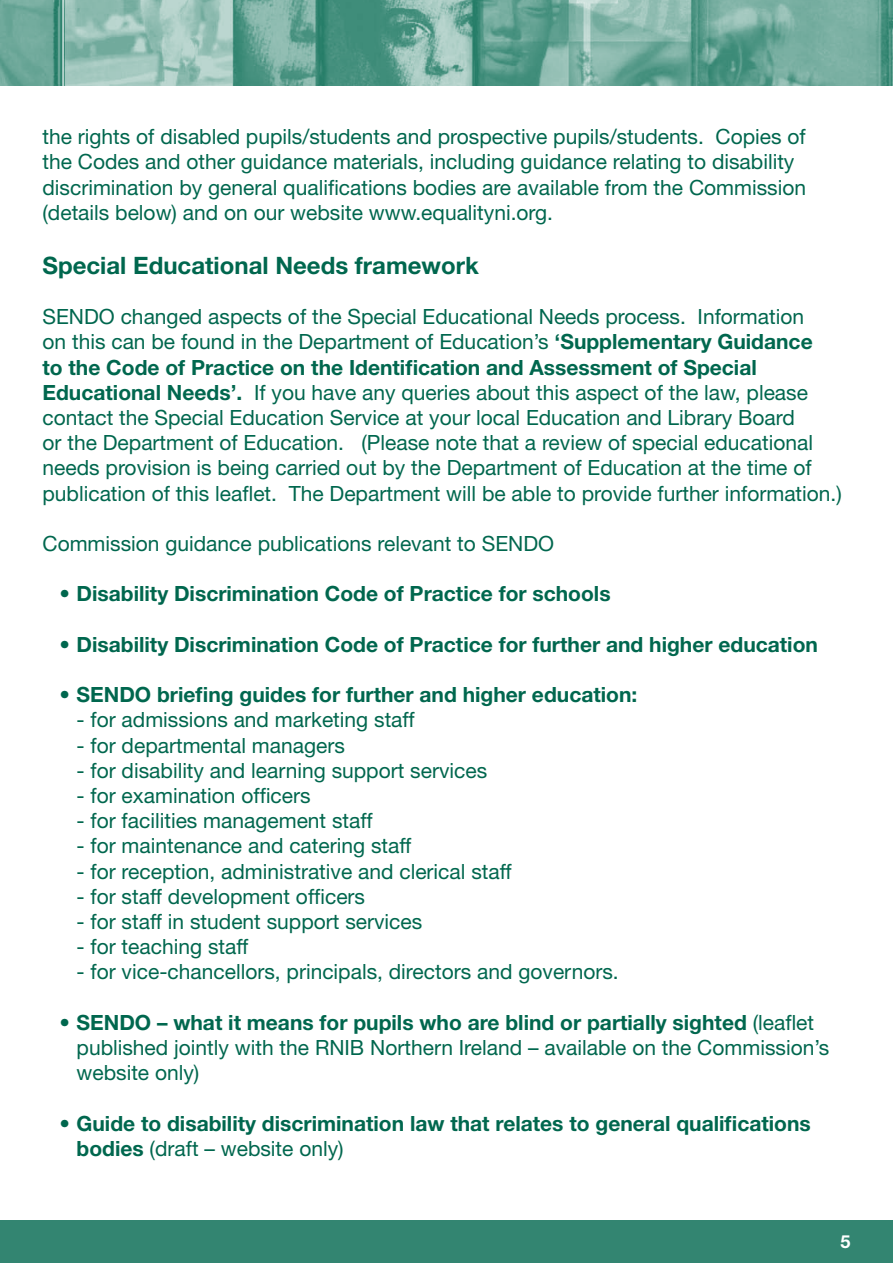
<style>
.page{position:relative;width:893px;height:1263px;background:#fff}
.page>*{position:absolute;margin:0;border:0;box-sizing:border-box;transform-origin:0 0}
.t1{font:700 24px "Helvetica Neue";color:#00674e}
.t2{font:21px/25.2px "Helvetica Neue";color:#00674e}
.t3{font:700 21px/25.2px "Helvetica Neue";color:#00674e}
.t4{font:700 18px "Helvetica Neue";color:#fff}
.s1{font-weight:700}
.s2{font-weight:400}
</style>
<div class="page">
<div style="left:0;top:1220px;width:893px;height:43px;background:#338571"></div>
<img style="left:0;top:0;width:893px;height:85px">
<p class="t2" style="left:43px;top:124px;width:765px">the rights of disabled pupils/students and prospective pupils/students. Copies of the Codes and other guidance materials, including guidance relating to disability discrimination by general qualifications bodies are available from the Commission (details below) and on our website www.equalityni.org.</p>
<p class="t1" style="left:43px;top:250px;width:438px">Special Educational Needs framework</p>
<p class="t2" style="left:43px;top:304px;width:801px">SENDO changed aspects of the Special Educational Needs process. Information<br>on this can be found in the Department of Education’s <span class="s1">‘Supplementary Guidance<br>to the Code of Practice on the Identification and Assessment of Special Educational Needs’.</span> If you have any queries about this aspect of the law, please contact the Special Education Service at your local Education and Library Board<br>or the Department of Education. (Please note that a review of special educational needs provision is being carried out by the Department of Education at the time of publication of this leaflet. The Department will be able to provide further information.)</p>
<p class="t2" style="left:43px;top:531px;width:513px">Commission guidance publications relevant to SENDO</p>
<p class="t3" style="left:60px;top:581px;width:553px"><span class="s2">•</span> Disability Discrimination Code of Practice for schools</p>
<p class="t3" style="left:60px;top:631px;width:760px"><span class="s2">•</span> Disability Discrimination Code of Practice for further and higher education</p>
<p class="t3" style="left:60px;top:682px;width:579px"><span class="s2">•</span> SENDO briefing guides for further and higher education:</p>
<p class="t2" style="left:77px;top:707px;width:340px">- for admissions and marketing staff</p>
<p class="t2" style="left:77px;top:732px;width:270px">- for departmental managers</p>
<p class="t2" style="left:77px;top:757px;width:412px">- for disability and learning support services</p>
<p class="t2" style="left:77px;top:783px;width:236px">- for examination officers</p>
<p class="t2" style="left:77px;top:808px;width:297px">- for facilities management staff</p>
<p class="t2" style="left:77px;top:833px;width:336px">- for maintenance and catering staff</p>
<p class="t2" style="left:77px;top:858px;width:437px">- for reception, administrative and clerical staff</p>
<p class="t2" style="left:77px;top:883px;width:290px">- for staff development officers</p>
<p class="t2" style="left:77px;top:909px;width:347px">- for staff in student support services</p>
<p class="t2" style="left:77px;top:934px;width:173px">- for teaching staff</p>
<p class="t2" style="left:77px;top:959px;width:544px">- for vice-chancellors, principals, directors and governors.</p>
<p class="t2" style="left:77px;top:1009px;width:754px;text-indent:-17px">• <span class="s1">SENDO – what it means for pupils who are blind or partially sighted</span> (leaflet published jointly with the RNIB Northern Ireland – available on the Commission’s website only)</p>
<p class="t3" style="left:77px;top:1110px;width:736px;text-indent:-17px"><span class="s2">•</span> Guide to disability discrimination law that relates to general qualifications bodies <span class="s2">(draft – website only)</span></p>
<p class="t4" style="left:840px;top:1230px;width:12px">5</p>
</div>
